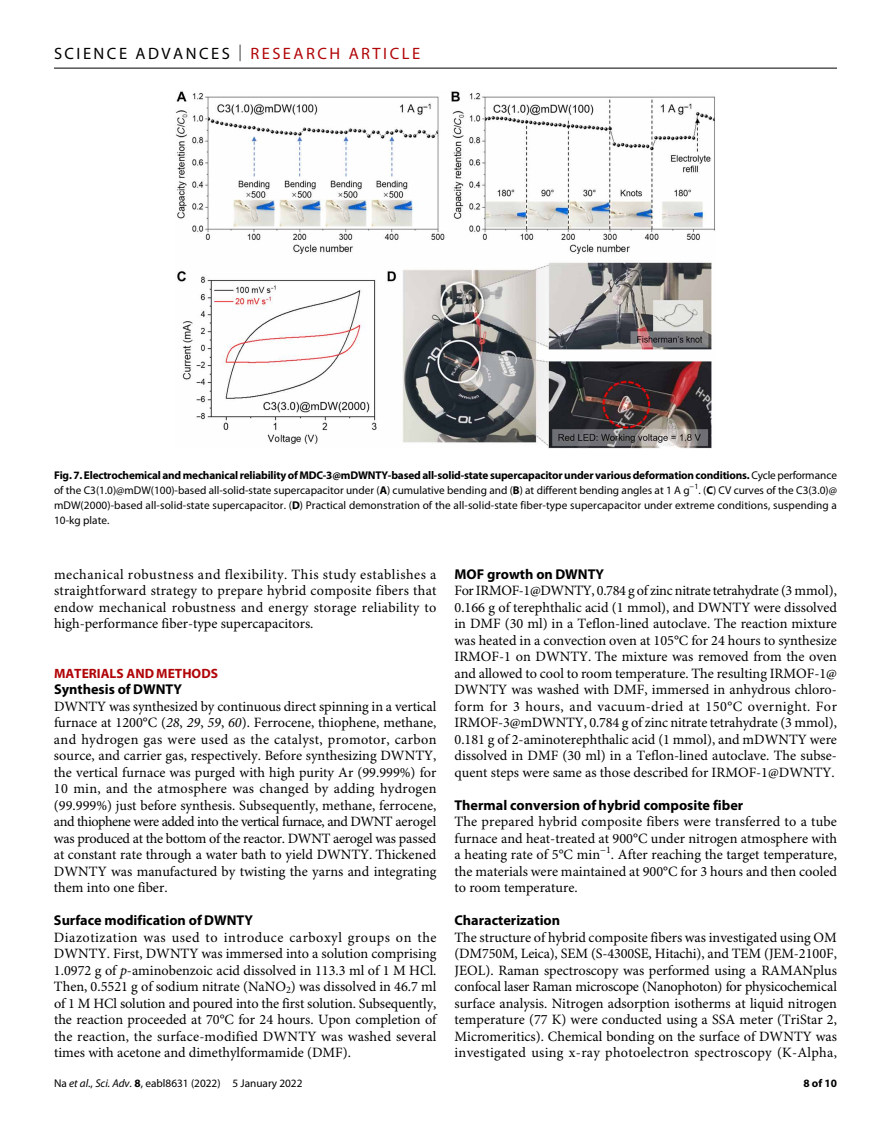
<style>
.page{position:relative;width:891px;height:1134px;background:#fff}
.page>*{position:absolute;margin:0;border:0;box-sizing:border-box;transform-origin:0 0}
.t1{font:16.5px "Myriad Pro";letter-spacing:.15em;color:#000}
.t2{font:14.25px/16.5px "Minion Pro";color:#000;text-align:justify}
.t3{font:700 14.25px "Myriad Pro";color:#000}
.t4{font:700 13.5px "Myriad Pro";color:#b10508}
.t5{font:11.25px/15px "Myriad Pro";letter-spacing:.01em;color:#000;text-align:justify}
.t6{font:700 11.25px "Myriad Pro";color:#000}
.s1{font-weight:300}
.s2{color:#b10508}
.s3{font-weight:700}
.s4{font-style:italic}
</style>
<div class="page">
<hr style="left:54px;top:68px;width:783px;height:1px;background:#000">
<img style="left:176px;top:90px;width:540px;height:359px">
<p class="t1" style="left:54px;top:40px;width:368px">SCIENCE ADVANCES <span class="s1">|</span> <span class="s2">RESEARCH ARTICLE</span></p>
<p class="t5" style="left:54px;top:468px;width:785px"><span class="s3">Fig. 7. Electrochemical and mechanical reliability of MDC-3@mDWNTY-based all-solid-state supercapacitor under various deformation conditions.</span> Cycle performance of the C3(1.0)@mDW(100)-based all-solid-state supercapacitor under (<span class="s3">A</span>) cumulative bending and (<span class="s3">B</span>) at different bending angles at 1 A g<sup>−1</sup>. (<span class="s3">C</span>) CV curves of the C3(3.0)@ mDW(2000)-based all-solid-state supercapacitor. (<span class="s3">D</span>) Practical demonstration of the all-solid-state fiber-type supercapacitor under extreme conditions, suspending a 10-kg plate.</p>
<p class="t2" style="left:54px;top:567px;width:384px">mechanical robustness and flexibility. This study establishes a straightforward strategy to prepare hybrid composite fibers that endow mechanical robustness and energy storage reliability to high-performance fiber-type supercapacitors.</p>
<p class="t4" style="left:54px;top:662px;width:166px">MATERIALS AND METHODS</p>
<p class="t3" style="left:54px;top:678px;width:130px">Synthesis of DWNTY</p>
<p class="t2" style="left:54px;top:699px;width:384px">DWNTY was synthesized by continuous direct spinning in a vertical furnace at 1200°C (<span class="s4">28</span>, <span class="s4">29</span>, <span class="s4">59</span>, <span class="s4">60</span>). Ferrocene, thiophene, methane, and hydrogen gas were used as the catalyst, promotor, carbon source, and carrier gas, respectively. Before synthesizing DWNTY, the vertical furnace was purged with high purity Ar (99.999%) for 10 min, and the atmosphere was changed by adding hydrogen (99.999%) just before synthesis. Subsequently, methane, ferrocene, and thiophene were added into the vertical furnace, and DWNT aerogel was produced at the bottom of the reactor. DWNT aerogel was passed at constant rate through a water bath to yield DWNTY. Thickened DWNTY was manufactured by twisting the yarns and integrating them into one fiber.</p>
<p class="t3" style="left:54px;top:909px;width:201px">Surface modification of DWNTY</p>
<p class="t2" style="left:54px;top:930px;width:384px">Diazotization was used to introduce carboxyl groups on the DWNTY. First, DWNTY was immersed into a solution comprising 1.0972 g of <span class="s4">p</span>-aminobenzoic acid dissolved in 113.3 ml of 1 M HCl.<br>Then, 0.5521 g of sodium nitrate (NaNO<sub>2</sub>) was dissolved in 46.7 ml of 1 M HCl solution and poured into the first solution. Subsequently, the reaction proceeded at 70°C for 24 hours. Upon completion of the reaction, the surface-modified DWNTY was washed several times with acetone and dimethylformamide (DMF).</p>
<p class="t5" style="left:54px;top:1076px;width:250px">Na <span class="s4">et al</span>., <span class="s4">Sci. Adv.</span> <span class="s3">8</span>, eabl8631 (2022) 5 January 2022</p>
<p class="t3" style="left:454px;top:562px;width:151px">MOF growth on DWNTY</p>
<p class="t2" style="left:454px;top:584px;width:384px">For IRMOF-1@DWNTY, 0.784 g of zinc nitrate tetrahydrate (3 mmol), 0.166 g of terephthalic acid (1 mmol), and DWNTY were dissolved in DMF (30 ml) in a Teflon-lined autoclave. The reaction mixture was heated in a convection oven at 105°C for 24 hours to synthesize IRMOF-1 on DWNTY. The mixture was removed from the oven and allowed to cool to room temperature. The resulting IRMOF-1@ DWNTY was washed with DMF, immersed in anhydrous chloro&shy;form for 3 hours, and vacuum-dried at 150°C overnight. For IRMOF-3@mDWNTY, 0.784 g of zinc nitrate tetrahydrate (3 mmol), 0.181 g of 2-aminoterephthalic acid (1 mmol), and mDWNTY were dissolved in DMF (30 ml) in a Teflon-lined autoclave. The subse&shy;quent steps were same as those described for IRMOF-1@DWNTY.</p>
<p class="t3" style="left:454px;top:793px;width:290px">Thermal conversion of hybrid composite fiber</p>
<p class="t2" style="left:454px;top:815px;width:384px">The prepared hybrid composite fibers were transferred to a tube furnace and heat-treated at 900°C under nitrogen atmosphere with a heating rate of 5°C min<sup>−1</sup>. After reaching the target temperature, the materials were maintained at 900°C for 3 hours and then cooled to room temperature.</p>
<p class="t3" style="left:454px;top:909px;width:107px">Characterization</p>
<p class="t2" style="left:454px;top:930px;width:384px">The structure of hybrid composite fibers was investigated using OM (DM750M, Leica), SEM (S-4300SE, Hitachi), and TEM (JEM-2100F, JEOL). Raman spectroscopy was performed using a RAMANplus confocal laser Raman microscope (Nanophoton) for physicochemical surface analysis. Nitrogen adsorption isotherms at liquid nitrogen temperature (77 K) were conducted using a SSA meter (TriStar 2, Micromeritics). Chemical bonding on the surface of DWNTY was investigated using x-ray photoelectron spectroscopy (K-Alpha,</p>
<p class="t6" style="left:803px;top:1074px;width:35px">8 of 10</p>
</div>
